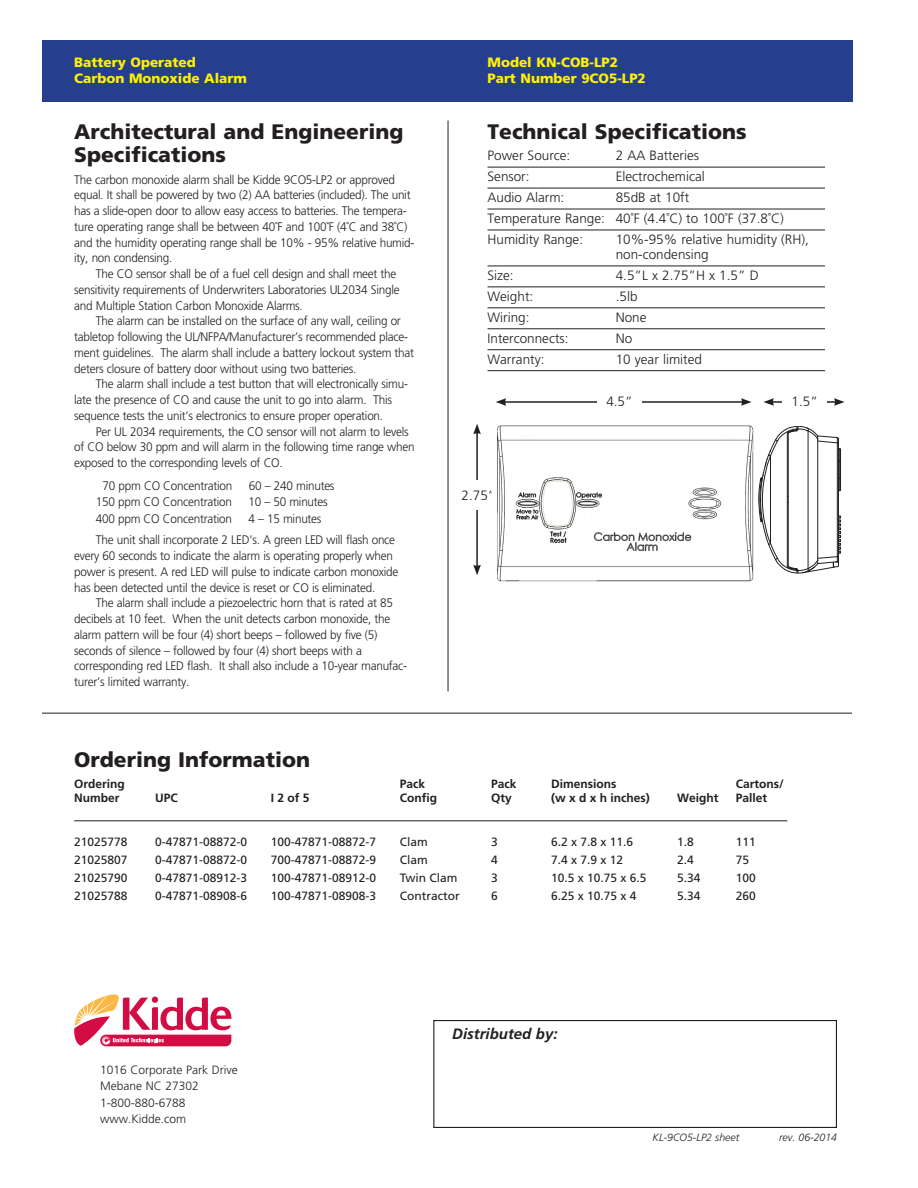
<style>
.page{position:relative;width:918px;height:1188px;background:#fff}
.page>*{position:absolute;margin:0;border:0;box-sizing:border-box;transform-origin:0 0}
.t1{font:900 21px "Frutiger LT Std";color:#231f20}
.t2{font:italic 700 15px "Frutiger LT Std";color:#231f20}
.t3{font:300 13.5px/15px "Frutiger LT Std";color:#231f20}
.t4{font:900 13.5px "Frutiger LT Std";color:#fff101}
.t5{font:300 12.3px/15.8px "Frutiger LT Std";letter-spacing:-.02em;color:#231f20;scale:.95 1}
.t6{font:12px "Frutiger LT Std";color:#231f20}
.t7{font:700 12px "Frutiger LT Std";color:#231f20}
.t8{font:300 12px/16.5px "Frutiger LT Std";color:#231f20}
.t9{font:italic 300 10.5px "Frutiger LT Std";color:#231f20}
</style>
<div class="page">
<hr style="left:476px;top:432px;width:2px;height:135px;background:#231f20">
<svg style="left:473px;top:565px;width:8px;height:10px"></svg>
<svg style="left:473px;top:424px;width:8px;height:10px"></svg>
<div style="left:459px;top:481px;width:39px;height:29px;background:#fff"></div>
<div style="left:42px;top:40px;width:810px;height:62px;background:#253f8e"></div>
<hr style="left:448px;top:121px;width:1px;height:570px;background:#231f20">
<hr style="left:42px;top:713px;width:810px;height:1px;background:#231f20">
<hr style="left:488px;top:167px;width:337px;height:1px;background:#231f20">
<hr style="left:488px;top:188px;width:337px;height:1px;background:#231f20">
<hr style="left:488px;top:209px;width:337px;height:1px;background:#231f20">
<hr style="left:488px;top:230px;width:337px;height:1px;background:#231f20">
<hr style="left:488px;top:266px;width:337px;height:1px;background:#231f20">
<hr style="left:488px;top:287px;width:337px;height:1px;background:#231f20">
<hr style="left:488px;top:308px;width:337px;height:1px;background:#231f20">
<hr style="left:488px;top:329px;width:337px;height:1px;background:#231f20">
<hr style="left:488px;top:349px;width:337px;height:1px;background:#231f20">
<hr style="left:488px;top:370px;width:337px;height:1px;background:#231f20">
<div style="left:433px;top:1020px;width:404px;height:108px;border:1px solid #231f20"></div>
<img style="left:497px;top:425px;width:257px;height:157px">
<svg style="left:758px;top:426px;width:83px;height:148px"></svg>
<hr style="left:504px;top:401px;width:239px;height:2px;background:#231f20">
<svg style="left:496px;top:398px;width:10px;height:8px"></svg>
<svg style="left:741px;top:398px;width:10px;height:8px"></svg>
<hr style="left:772px;top:401px;width:64px;height:2px;background:#231f20">
<svg style="left:764px;top:398px;width:10px;height:8px"></svg>
<svg style="left:834px;top:398px;width:10px;height:8px"></svg>
<div style="left:597px;top:386px;width:45px;height:30px;background:#fff"></div>
<div style="left:782px;top:386px;width:45px;height:30px;background:#fff"></div>
<svg style="left:74px;top:994px;width:157px;height:52px"></svg>
<hr style="left:74px;top:820px;width:713px;height:1px;background:#231f20">
<p class="t4" style="left:74px;top:54px;width:123px">Battery Operated</p>
<p class="t4" style="left:74px;top:70px;width:174px">Carbon Monoxide Alarm</p>
<p class="t1" style="left:74px;top:119px;width:331px">Architectural and Engineering</p>
<p class="t1" style="left:74px;top:142px;width:153px">Specifications</p>
<p class="t5" style="left:74px;top:172px;width:360px">The carbon monoxide alarm shall be Kidde 9CO5-LP2 or approved equal. It shall be powered by two (2) AA batteries (included). The unit has a slide-open door to allow easy access to batteries. The tempera&shy;ture operating range shall be between 40˚F and 100˚F (4˚C and 38˚C) and the humidity operating range shall be 10% - 95% relative humid&shy;ity, non condensing.</p>
<p class="t5" style="left:74px;top:266px;width:344px;text-indent:22px">The CO sensor shall be of a fuel cell design and shall meet the sensitivity requirements of Underwriters Laboratories UL2034 Single and Multiple Station Carbon Monoxide Alarms.</p>
<p class="t5" style="left:74px;top:313px;width:359px;text-indent:22px">The alarm can be installed on the surface of any wall, ceiling or tabletop following the UL/NFPA/Manufacturer’s recommended place&shy;ment guidelines. The alarm shall include a battery lockout system that deters closure of battery door without using two batteries.</p>
<p class="t5" style="left:74px;top:376px;width:353px;text-indent:22px">The alarm shall include a test button that will electronically simu&shy;late the presence of CO and cause the unit to go into alarm. This sequence tests the unit’s electronics to ensure proper operation.</p>
<p class="t5" style="left:74px;top:424px;width:360px;text-indent:22px">Per UL 2034 requirements, the CO sensor will not alarm to levels of CO below 30 ppm and will alarm in the following time range when exposed to the corresponding levels of CO.</p>
<p class="t5" style="left:103px;top:478px;width:138px">70 ppm CO Concentration</p>
<p class="t5" style="left:249px;top:478px;width:92px">60 – 240 minutes</p>
<p class="t5" style="left:96px;top:494px;width:145px">150 ppm CO Concentration</p>
<p class="t5" style="left:248px;top:494px;width:85px">10 – 50 minutes</p>
<p class="t5" style="left:96px;top:511px;width:145px">400 ppm CO Concentration</p>
<p class="t5" style="left:248px;top:511px;width:78px">4 – 15 minutes</p>
<p class="t5" style="left:74px;top:532px;width:343px;text-indent:22px">The unit shall incorporate 2 LED’s. A green LED will flash once every 60 seconds to indicate the alarm is operating properly when power is present. A red LED will pulse to indicate carbon monoxide has been detected until the device is reset or CO is eliminated.</p>
<p class="t5" style="left:74px;top:595px;width:352px;text-indent:22px">The alarm shall include a piezoelectric horn that is rated at 85 decibels at 10 feet. When the unit detects carbon monoxide, the alarm pattern will be four (4) short beeps – followed by five (5) seconds of silence – followed by four (4) short beeps with a corresponding red LED flash. It shall also include a 10-year manufac&shy;turer’s limited warranty.</p>
<p class="t1" style="left:74px;top:747px;width:237px">Ordering Information</p>
<p class="t4" style="left:488px;top:54px;width:132px">Model KN-COB-LP2</p>
<p class="t4" style="left:488px;top:70px;width:160px">Part Number 9CO5-LP2</p>
<p class="t1" style="left:488px;top:119px;width:261px">Technical Specifications</p>
<p class="t3" style="left:488px;top:148px;width:84px">Power Source:</p>
<p class="t3" style="left:616px;top:148px;width:85px">2 AA Batteries</p>
<p class="t3" style="left:488px;top:169px;width:44px">Sensor:</p>
<p class="t3" style="left:616px;top:169px;width:91px">Electrochemical</p>
<p class="t3" style="left:488px;top:190px;width:78px">Audio Alarm:</p>
<p class="t3" style="left:616px;top:190px;width:75px">85dB at 10ft</p>
<p class="t3" style="left:488px;top:211px;width:298px">Temperature Range: 40˚F (4.4˚C) to 100˚F (37.8˚C)</p>
<p class="t3" style="left:488px;top:232px;width:97px">Humidity Range:</p>
<p class="t3" style="left:616px;top:232px;width:195px">10%-95% relative humidity (RH), non-condensing</p>
<p class="t3" style="left:488px;top:268px;width:28px">Size:</p>
<p class="t3" style="left:616px;top:268px;width:144px">4.5”L x 2.75”H x 1.5” D</p>
<p class="t3" style="left:488px;top:289px;width:47px">Weight:</p>
<p class="t3" style="left:616px;top:289px;width:23px">.5lb</p>
<p class="t3" style="left:488px;top:310px;width:43px">Wiring:</p>
<p class="t3" style="left:616px;top:310px;width:32px">None</p>
<p class="t3" style="left:488px;top:331px;width:82px">Interconnects:</p>
<p class="t3" style="left:616px;top:331px;width:18px">No</p>
<p class="t3" style="left:488px;top:352px;width:58px">Warranty:</p>
<p class="t3" style="left:616px;top:352px;width:88px">10 year limited</p>
<p class="t3" style="left:462px;top:488px;width:35px">2.75”</p>
<p class="t3" style="left:606px;top:394px;width:28px">4.5”</p>
<p class="t3" style="left:792px;top:394px;width:28px">1.5”</p>
<p class="t7" style="left:74px;top:777px;width:52px">Ordering</p>
<p class="t7" style="left:400px;top:777px;width:27px">Pack</p>
<p class="t7" style="left:491px;top:777px;width:27px">Pack</p>
<p class="t7" style="left:551px;top:777px;width:67px">Dimensions</p>
<p class="t7" style="left:736px;top:777px;width:49px">Cartons/</p>
<p class="t7" style="left:74px;top:791px;width:47px">Number</p>
<p class="t7" style="left:155px;top:791px;width:24px">UPC</p>
<p class="t7" style="left:271px;top:791px;width:40px">I 2 of 5</p>
<p class="t7" style="left:400px;top:791px;width:39px">Config</p>
<p class="t7" style="left:491px;top:791px;width:22px">Qty</p>
<p class="t7" style="left:551px;top:791px;width:100px">(w x d x h inches)</p>
<p class="t7" style="left:677px;top:791px;width:43px">Weight</p>
<p class="t7" style="left:736px;top:791px;width:33px">Pallet</p>
<p class="t6" style="left:74px;top:835px;width:55px">21025778</p>
<p class="t6" style="left:155px;top:835px;width:94px">0-47871-08872-0</p>
<p class="t6" style="left:271px;top:835px;width:107px">100-47871-08872-7</p>
<p class="t6" style="left:400px;top:835px;width:30px">Clam</p>
<p class="t6" style="left:491px;top:835px;width:8px">3</p>
<p class="t6" style="left:551px;top:835px;width:84px">6.2 x 7.8 x 11.6</p>
<p class="t6" style="left:677px;top:835px;width:18px">1.8</p>
<p class="t6" style="left:736px;top:835px;width:22px">111</p>
<p class="t6" style="left:74px;top:853px;width:55px">21025807</p>
<p class="t6" style="left:155px;top:853px;width:94px">0-47871-08872-0</p>
<p class="t6" style="left:271px;top:853px;width:107px">700-47871-08872-9</p>
<p class="t6" style="left:400px;top:853px;width:30px">Clam</p>
<p class="t6" style="left:491px;top:853px;width:8px">4</p>
<p class="t6" style="left:551px;top:853px;width:74px">7.4 x 7.9 x 12</p>
<p class="t6" style="left:677px;top:853px;width:18px">2.4</p>
<p class="t6" style="left:736px;top:853px;width:15px">75</p>
<p class="t6" style="left:74px;top:871px;width:55px">21025790</p>
<p class="t6" style="left:155px;top:871px;width:94px">0-47871-08912-3</p>
<p class="t6" style="left:271px;top:871px;width:107px">100-47871-08912-0</p>
<p class="t6" style="left:400px;top:871px;width:59px">Twin Clam</p>
<p class="t6" style="left:491px;top:871px;width:8px">3</p>
<p class="t6" style="left:551px;top:871px;width:97px">10.5 x 10.75 x 6.5</p>
<p class="t6" style="left:677px;top:871px;width:25px">5.34</p>
<p class="t6" style="left:736px;top:871px;width:22px">100</p>
<p class="t6" style="left:74px;top:889px;width:55px">21025788</p>
<p class="t6" style="left:155px;top:889px;width:94px">0-47871-08908-6</p>
<p class="t6" style="left:271px;top:889px;width:107px">100-47871-08908-3</p>
<p class="t6" style="left:400px;top:889px;width:61px">Contractor</p>
<p class="t6" style="left:491px;top:889px;width:8px">6</p>
<p class="t6" style="left:551px;top:889px;width:87px">6.25 x 10.75 x 4</p>
<p class="t6" style="left:677px;top:889px;width:25px">5.34</p>
<p class="t6" style="left:736px;top:889px;width:22px">260</p>
<p class="t8" style="left:100px;top:1061px;width:139px">1016 Corporate Park Drive<br>Mebane NC 27302</p>
<p class="t8" style="left:100px;top:1094px;width:87px">1-800-880-6788</p>
<p class="t8" style="left:100px;top:1111px;width:88px">www.Kidde.com</p>
<p class="t2" style="left:452px;top:1024px;width:107px">Distributed by:</p>
<p class="t9" style="left:653px;top:1131px;width:88px">KL-9CO5-LP2 sheet</p>
<p class="t9" style="left:779px;top:1131px;width:60px">rev. 06-2014</p>
</div>
